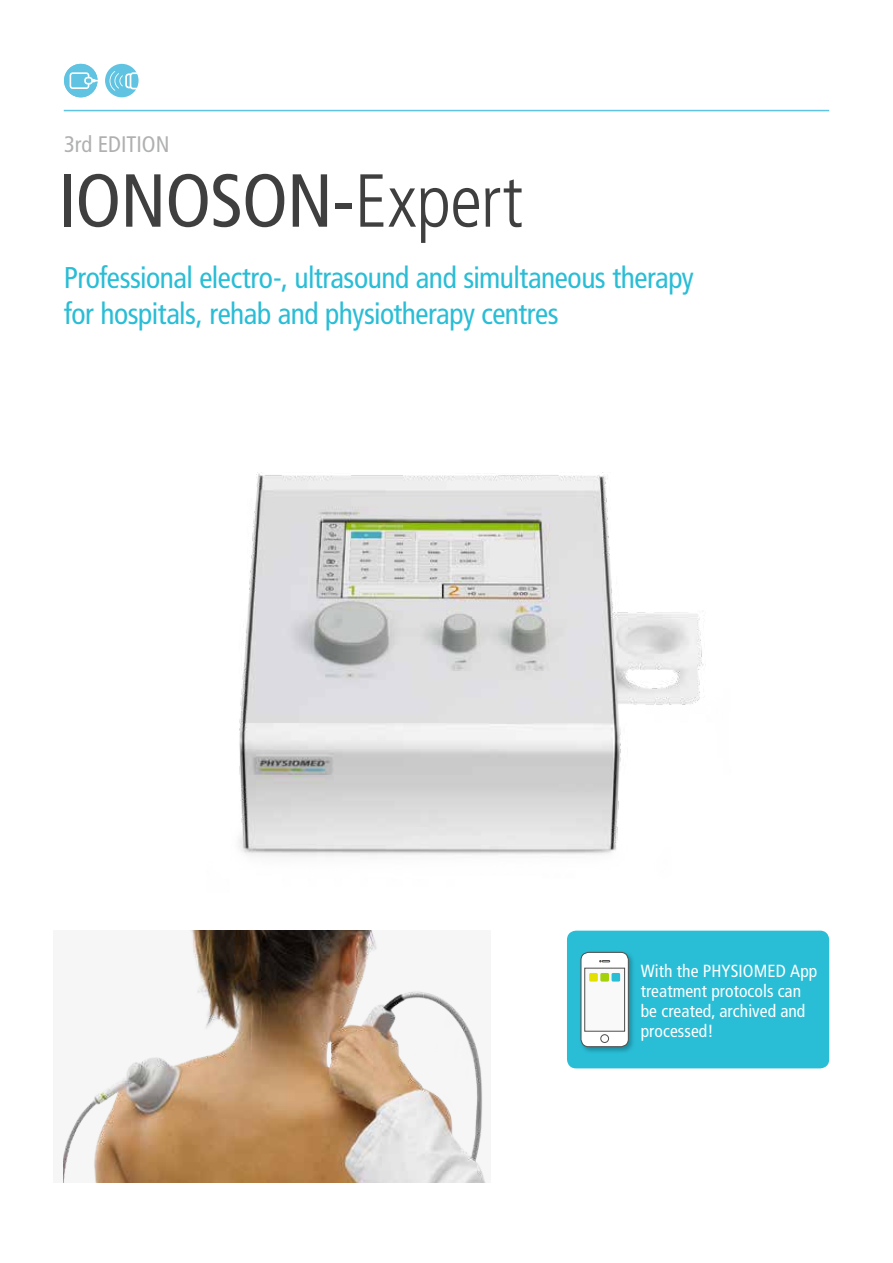
<style>
.page{position:relative;width:893px;height:1263px;background:#fff}
.page>*{position:absolute;margin:0;border:0;box-sizing:border-box;transform-origin:0 0}
.t1{font:condensed 75px "Frutiger LT";letter-spacing:-.015em;color:#403f3f}
.t2{font:condensed 30px/36px "Frutiger LT";letter-spacing:-.015em;color:#29bdd6}
.t3{font:condensed 22.5px "Frutiger LT";color:#afb0b0}
.t4{font:condensed 17.55px/20.2px "Frutiger LT";letter-spacing:.005em;color:#fff}
.s1{font-weight:300}
</style>
<div class="page">
<img style="left:239px;top:472px;width:465px;height:384px">
<hr style="left:64px;top:110px;width:765px;height:1px;background:#5fc4e1">
<svg style="left:63px;top:931px;width:423px;height:252px"></svg>
<div style="left:567px;top:931px;width:262px;height:137px;background:#29bdd6;border-radius:9px"></div>
<svg style="left:582px;top:951px;width:51px;height:101px"></svg>
<div style="left:581px;top:952px;width:47px;height:95px;background:#fff;border-radius:8px"></div>
<div style="left:580px;top:952px;width:49px;height:95px;border:1px solid #4e4e4d;border-radius:8px"></div>
<div style="left:584px;top:968px;width:41px;height:63px;background:#f9f9f9;border:1px solid #4e4e4d"></div>
<div style="left:600px;top:1034px;width:9px;height:9px;border:1px solid #4e4e4d;border-radius:50%"></div>
<svg style="left:599px;top:960px;width:11px;height:2px"></svg>
<div style="left:612px;top:973px;width:8px;height:8px;background:#29bdd6;border-radius:2px"></div>
<div style="left:600px;top:973px;width:9px;height:8px;background:#a3d20a;border-radius:2px"></div>
<div style="left:589px;top:973px;width:9px;height:8px;background:#e3e000;border-radius:2px"></div>
<div style="left:64px;top:64px;width:34px;height:33px;background:#5fc3e1;border-radius:50%"></div>
<div style="left:105px;top:64px;width:34px;height:33px;background:#5fc3e1;border-radius:50%"></div>
<svg style="left:70px;top:72px;width:28px;height:17px"></svg>
<svg style="left:110px;top:71px;width:29px;height:20px"></svg>
<p class="t3" style="left:64px;top:131px;width:107px">3rd EDITION</p>
<h1 class="t1" style="left:58px;top:157px;width:466px">IONOSON-<span class="s1">Expert</span></h1>
<p class="t2" style="left:64px;top:260px;width:631px">Professional electro-, ultrasound and simultaneous therapy for hospitals, rehab and physiotherapy centres</p>
<p class="t4" style="left:641px;top:960px;width:178px">With the PHYSIOMED App treatment protocols can be created, archived and processed!</p>
</div>
